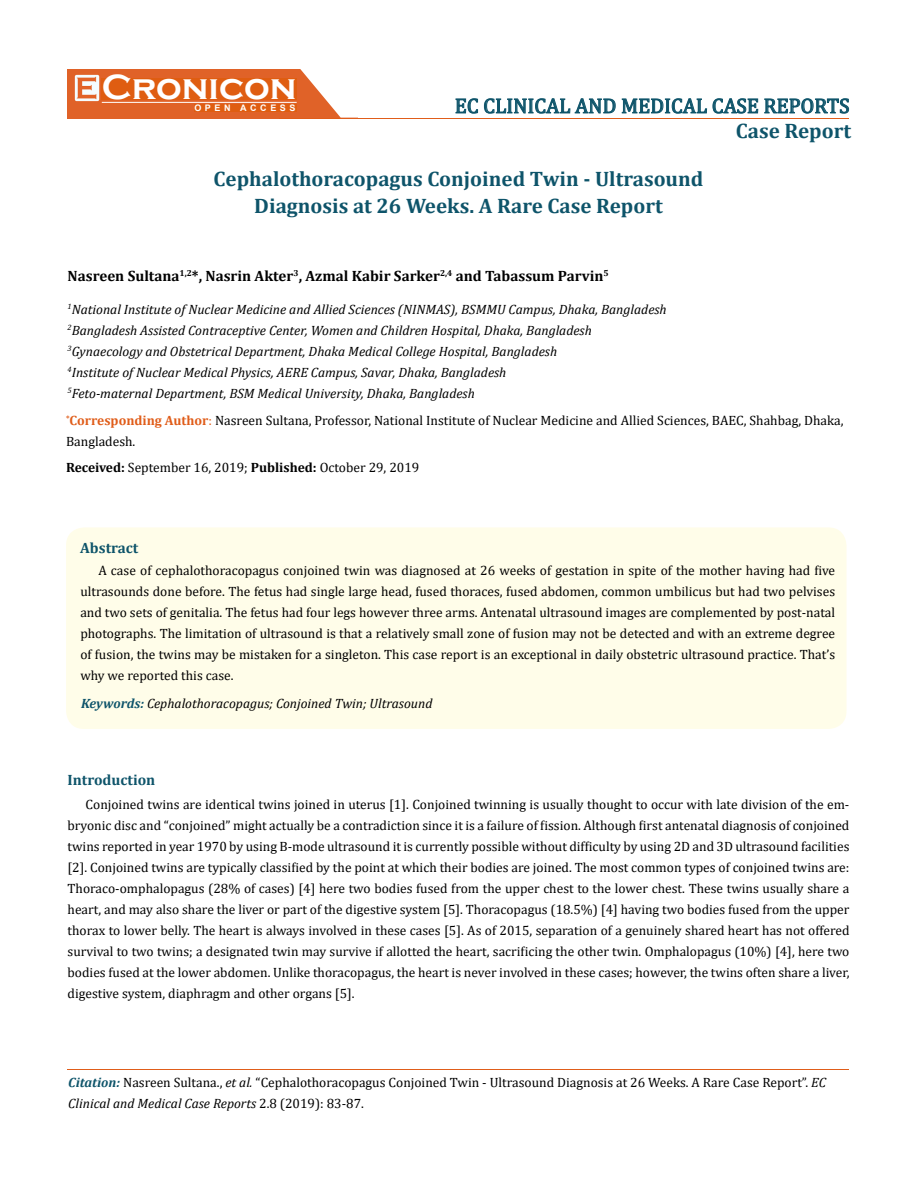
<style>
.page{position:relative;width:917px;height:1188px;background:#fff}
.page>*{position:absolute;margin:0;border:0;box-sizing:border-box;transform-origin:0 0}
.t1{font:700 36px "Copperplate Gothic";color:#fff}
.t2{font:700 21px/27px "Cambria";color:#0e546a;text-align:center}
.t3{font:21px "Cambria";color:#0e546a}
.t4{font:700 15px "Cambria";color:#000}
.t5{font:700 15px "Cambria";color:#0e546a}
.t6{font:13.5px/21px "Cambria";color:#000;text-align:justify}
.t7{font:italic 13.5px/21px "Cambria";color:#000}
.t8{font:700 9px "Arial";letter-spacing:.4em;color:#fff}
.s1{font-weight:700;color:#e05d1a}
.s2{color:#e05d1a}
.s3{font-weight:700}
.s4{font-weight:700;color:#0e546a}
.s5{font-weight:700;font-style:italic;color:#0e546a}
.s6{font-style:italic}
</style>
<div class="page">
<div style="left:67px;top:70px;width:290px;height:49px;background:#e06228"></div>
<svg style="left:300px;top:69px;width:58px;height:49px"></svg>
<img style="left:75px;top:75px;width:24px;height:26px">
<div style="left:102px;top:79px;width:195px;height:21px;background:#df5d11"></div>
<div style="left:194px;top:105px;width:103px;height:7px;background:#df5d11"></div>
<svg style="left:455px;top:98px;width:23px;height:16px"></svg>
<svg style="left:484px;top:98px;width:274px;height:16px"></svg>
<svg style="left:764px;top:98px;width:85px;height:16px"></svg>
<hr style="left:102px;top:102px;width:194px;height:1px;background:#fff">
<hr style="left:279px;top:118px;width:569px;height:1px;background:#e05d1a">
<div style="left:66px;top:527px;width:780px;height:202px;background:#fffde9;border-radius:18px"></div>
<hr style="left:67px;top:1069px;width:782px;height:1px;background:#e05d1a">
<h1 class="t1" style="left:102px;top:68px;width:196px">Cronicon</h1>
<p class="t8" style="left:194px;top:102px;width:103px">OPEN ACCESS</p>
<h2 class="t3" style="left:455px;top:93px;width:396px">EC CLINICAL AND MEDICAL CASE REPORTS</h2>
<h2 class="t2" style="left:735px;top:116px;width:117px">Case Report</h2>
<h2 class="t2" style="left:214px;top:165px;width:491px">Cephalothoracopagus Conjoined Twin - Ultrasound<br>Diagnosis at 26 Weeks. A Rare Case Report</h2>
<p class="t4" style="left:68px;top:265px;width:542px">Nasreen Sultana<sup>1,2</sup>*, Nasrin Akter<sup>3</sup>, Azmal Kabir Sarker<sup>2,4</sup> and Tabassum Parvin<sup>5</sup></p>
<p class="t7" style="left:68px;top:298px;width:600px"><sup>1</sup>National Institute of Nuclear Medicine and Allied Sciences (NINMAS), BSMMU Campus, Dhaka, Bangladesh <sup>2</sup>Bangladesh Assisted Contraceptive Center, Women and Children Hospital, Dhaka, Bangladesh <sup>3</sup>Gynaecology and Obstetrical Department, Dhaka Medical College Hospital, Bangladesh<br><sup>4</sup>Institute of Nuclear Medical Physics, AERE Campus, Savar, Dhaka, Bangladesh<br><sup>5</sup>Feto-maternal Department, BSM Medical University, Dhaka, Bangladesh</p>
<p class="t6" style="left:66px;top:410px;width:779px"><sup>*</sup><span class="s1">Corresponding Author</span><span class="s2">:</span> Nasreen Sultana, Professor, National Institute of Nuclear Medicine and Allied Sciences, BAEC, Shahbag, Dhaka,<br>Bangladesh.</p>
<p class="t6" style="left:66px;top:457px;width:355px"><span class="s3">Received:</span> September 16, 2019; <span class="s3">Published:</span> October 29, 2019</p>
<p class="t5" style="left:80px;top:537px;width:60px">Abstract</p>
<p class="t6" style="left:80px;top:560px;width:756px;text-indent:18px">A case of cephalothoracopagus conjoined twin was diagnosed at 26 weeks of gestation in spite of the mother having had five ultrasounds done before. The fetus had single large head, fused thoraces, fused abdomen, common umbilicus but had two pelvises and two sets of genitalia. The fetus had four legs however three arms. Antenatal ultrasound images are complemented by post-natal photographs. The limitation of ultrasound is that a relatively small zone of fusion may not be detected and with an extreme degree of fusion, the twins may be mistaken for a singleton. This case report is an exceptional in daily obstetric ultrasound practice. That’s why we reported this case.</p>
<p class="t7" style="left:81px;top:692px;width:353px"><span class="s4">Keywords:</span> Cephalothoracopagus; Conjoined Twin; Ultrasound</p>
<p class="t5" style="left:68px;top:770px;width:89px">Introduction</p>
<p class="t6" style="left:68px;top:794px;width:783px;text-indent:18px">Conjoined twins are identical twins joined in uterus [1]. Conjoined twinning is usually thought to occur with late division of the em&shy;bryonic disc and “conjoined” might actually be a contradiction since it is a failure of fission. Although first antenatal diagnosis of conjoined twins reported in year 1970 by using B-mode ultrasound it is currently possible without difficulty by using 2D and 3D ultrasound facilities [2]. Conjoined twins are typically classified by the point at which their bodies are joined. The most common types of conjoined twins are:<br>Thoraco-omphalopagus (28% of cases) [4] here two bodies fused from the upper chest to the lower chest. These twins usually share a heart, and may also share the liver or part of the digestive system [5]. Thoracopagus (18.5%) [4] having two bodies fused from the upper thorax to lower belly. The heart is always involved in these cases [5]. As of 2015, separation of a genuinely shared heart has not offered survival to two twins; a designated twin may survive if allotted the heart, sacrificing the other twin. Omphalopagus (10%) [4], here two bodies fused at the lower abdomen. Unlike thoracopagus, the heart is never involved in these cases; however, the twins often share a liver, digestive system, diaphragm and other organs [5].</p>
<p class="t6" style="left:68px;top:1072px;width:759px"><span class="s5">Citation:</span> Nasreen Sultana., <span class="s6">et al.</span> “Cephalothoracopagus Conjoined Twin - Ultrasound Diagnosis at 26 Weeks. A Rare Case Report”. <span class="s6">EC<br>Clinical and Medical Case Reports</span> 2.8 (2019): 83-87.</p>
</div>
